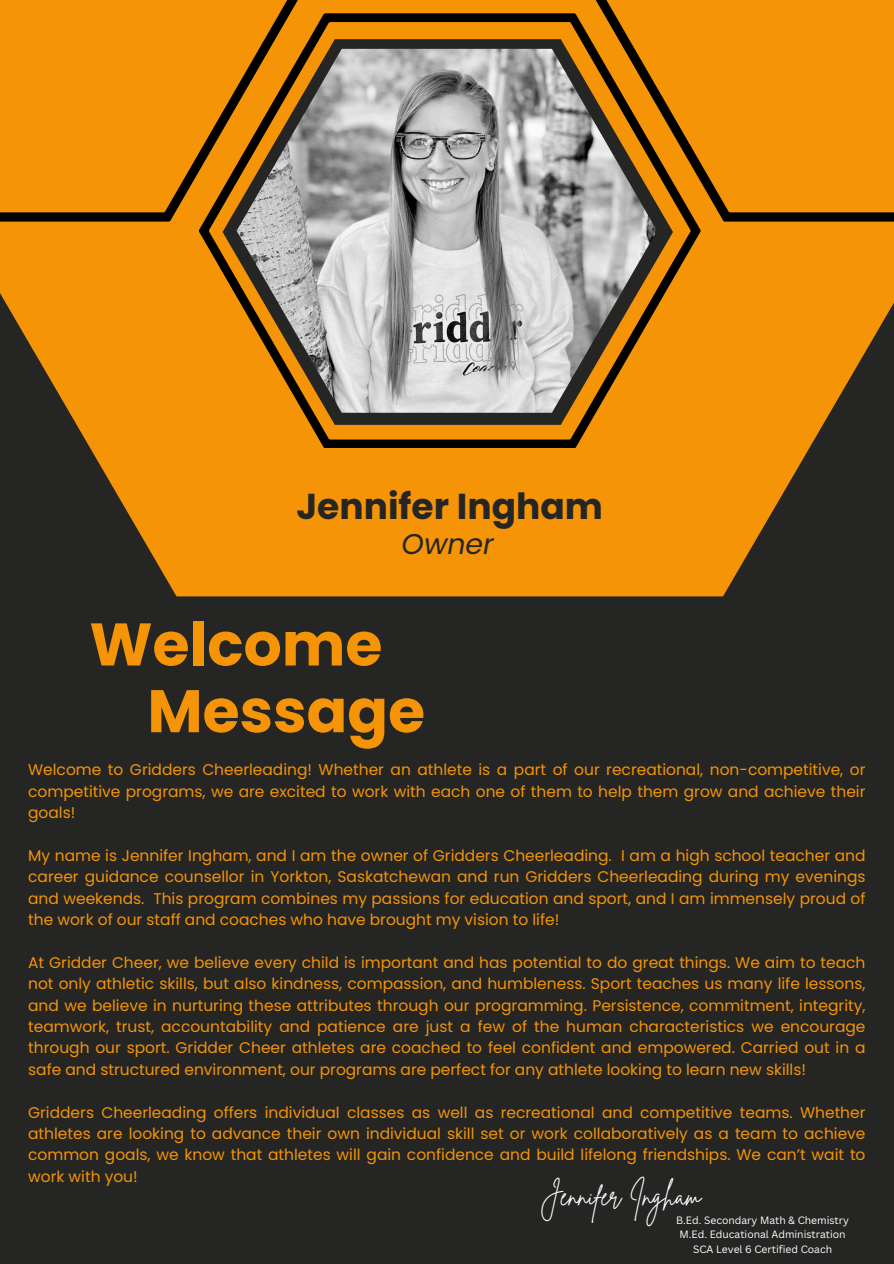
<style>
.page{position:relative;width:894px;height:1264px;background:#fff}
.page>*{position:absolute;margin:0;border:0;box-sizing:border-box;transform-origin:0 0}
.t1{font:700 60px "Poppins";color:#f49406}
.t2{font:700 36px "Poppins";color:#252524}
.t3{font:italic 28.5px "Poppins";color:#252524}
.t4{font:27.45px "Brittany Signature";color:#fff}
.t5{font:15.45px/21.3px "Poppins";color:#f49406;text-align:justify}
.t6{font:10.35px "Canva Sans";color:#fff}
</style>
<div class="page">
<div style="left:0;top:0;width:893px;height:1263px;background:#252524"></div>
<svg style="left:0;top:0;width:893px;height:596px;fill:#f49406"></svg>
<svg style="left:199px;top:13px;width:501px;height:435px;background:#c27504"></svg>
<svg style="left:222px;top:39px;width:450px;height:386px;fill:#f49406"></svg>
<img style="left:236px;top:49px;width:420px;height:364px">
<svg style="left:591px;top:0;width:302px;height:221px;background:#d7870f"></svg>
<svg style="left:0;top:0;width:302px;height:221px;background:#d8870e"></svg>
<p class="t2" style="left:296px;top:481px;width:308px">Jennifer Ingham</p>
<p class="t3" style="left:401px;top:524px;width:94px">Owner</p>
<p class="t1" style="left:89px;top:602px;width:294px">Welcome</p>
<h4 class="t1" style="left:147px;top:669px;width:279px">Message</h4>
<h2 class="t5" style="left:28px;top:759px;width:838px">Welcome to Gridders Cheerleading! Whether an athlete is a part of our recreational, non-competitive, or competitive programs, we are excited to work with each one of them to help them grow and achieve their goals!</h2>
<h3 class="t5" style="left:28px;top:844px;width:838px">My name is Jennifer Ingham, and I am the owner of Gridders Cheerleading. I am a high school teacher and career guidance counsellor in Yorkton, Saskatchewan and run Gridders Cheerleading during my evenings and weekends. This program combines my passions for education and sport, and I am immensely proud of the work of our staff and coaches who have brought my vision to life!</h3>
<h1 class="t5" style="left:28px;top:951px;width:838px">At Gridder Cheer, we believe every child is important and has potential to do great things. We aim to teach not only athletic skills, but also kindness, compassion, and humbleness. Sport teaches us many life lessons, and we believe in nurturing these attributes through our programming. Persistence, commitment, integrity, teamwork, trust, accountability and patience are just a few of the human characteristics we encourage through our sport. Gridder Cheer athletes are coached to feel confident and empowered. Carried out in a safe and structured environment, our programs are perfect for any athlete looking to learn new skills!</h1>
<h1 class="t5" style="left:28px;top:1101px;width:838px">Gridders Cheerleading offers individual classes as well as recreational and competitive teams. Whether athletes are looking to advance their own individual skill set or work collaboratively as a team to achieve common goals, we know that athletes will gain confidence and build lifelong friendships. We can’t wait to work with you!</h1>
<h4 class="t4" style="left:540px;top:1177px;width:162px">Jennifer Ingham</h4>
<h4 class="t6" style="left:676px;top:1212px;width:174px">B.Ed. Secondary Math &amp; Chemistry</h4>
<h4 class="t6" style="left:679px;top:1227px;width:168px">M.Ed. Educational Administration</h4>
<h3 class="t6" style="left:692px;top:1241px;width:141px">SCA Level 6 Certified Coach</h3>
</div>
